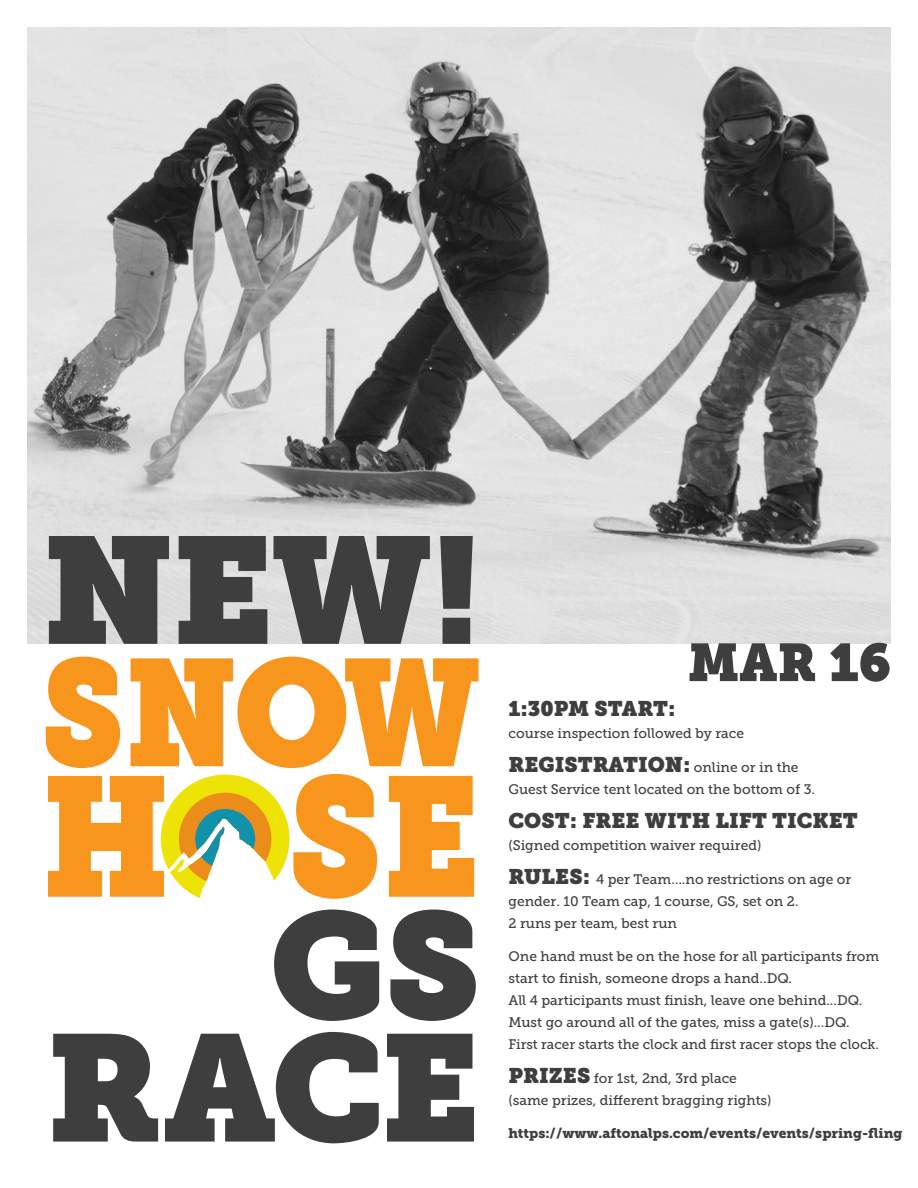
<style>
.page{position:relative;width:918px;height:1188px;background:#fff}
.page>*{position:absolute;margin:0;border:0;box-sizing:border-box;transform-origin:0 0}
.t1{font:168px "Museo Slab";color:#f7951d;scale:.88 1}
.t2{font:150px/122.4px "Museo Slab";letter-spacing:-.02em;color:#3e3e3f}
.t3{font:52.5px "Museo Slab";color:#3e3e3f}
.t4{font:21px "Museo Slab";color:#3e3e3f}
.t5{font:13.8px/22px "Museo Slab 500";color:#3e3e3f}
.t6{font:13.8px "Museo Slab 900";color:#3e3e3f}
.s1{color:#f7951d}
.s2{font-family:"Museo Slab 500";font-size:13.8px}
.s3{font-family:"Museo Slab";font-size:21px}
</style>
<div class="page">
<img style="left:27px;top:27px;width:864px;height:617px">
<svg style="left:161px;top:775px;width:129px;height:123px"></svg>
<p class="t2" style="left:42px;top:531px;width:441px">NEW!<br><span class="s1">SNOW</span></p>
<p class="t1" style="left:41px;top:738px;width:501px">H SE</p>
<p class="t2" style="left:46px;top:907px;width:436px;text-align:right">GS<br>RACE</p>
<p class="t3" style="left:688px;top:631px;width:205px">MAR 16</p>
<p class="t4" style="left:508px;top:696px;width:169px">1:30PM START:</p>
<p class="t5" style="left:508px;top:722px;width:237px">course inspection followed by race</p>
<p class="t4" style="left:508px;top:752px;width:292px">REGISTRATION: <span class="s2">online or in the</span></p>
<p class="t5" style="left:508px;top:778px;width:308px">Guest Service tent located on the bottom of 3.</p>
<p class="t4" style="left:508px;top:808px;width:351px">COST: FREE WITH LIFT TICKET</p>
<p class="t5" style="left:508px;top:834px;width:254px">(Signed competition waiver required)</p>
<p class="t5" style="left:508px;top:869px;width:344px"><span class="s3">RULES:</span> 4 per Team….no restrictions on age or gender. 10 Team cap, 1 course, GS, set on 2.<br>2 runs per team, best run</p>
<p class="t5" style="left:508px;top:945px;width:372px">One hand must be on the hose for all participants from start to finish, someone drops a hand..DQ.</p>
<p class="t5" style="left:508px;top:989px;width:356px">All 4 participants must finish, leave one behind...DQ.<br>Must go around all of the gates, miss a gate(s)...DQ.</p>
<p class="t5" style="left:508px;top:1034px;width:372px">First racer starts the clock and first racer stops the clock.</p>
<p class="t5" style="left:508px;top:1068px;width:265px"><span class="s3">PRIZES</span> for 1st, 2nd, 3rd place (same prizes, different bragging rights)</p>
<p class="t6" style="left:508px;top:1126px;width:396px">https://www.aftonalps.com/events/events/spring-fling</p>
</div>
